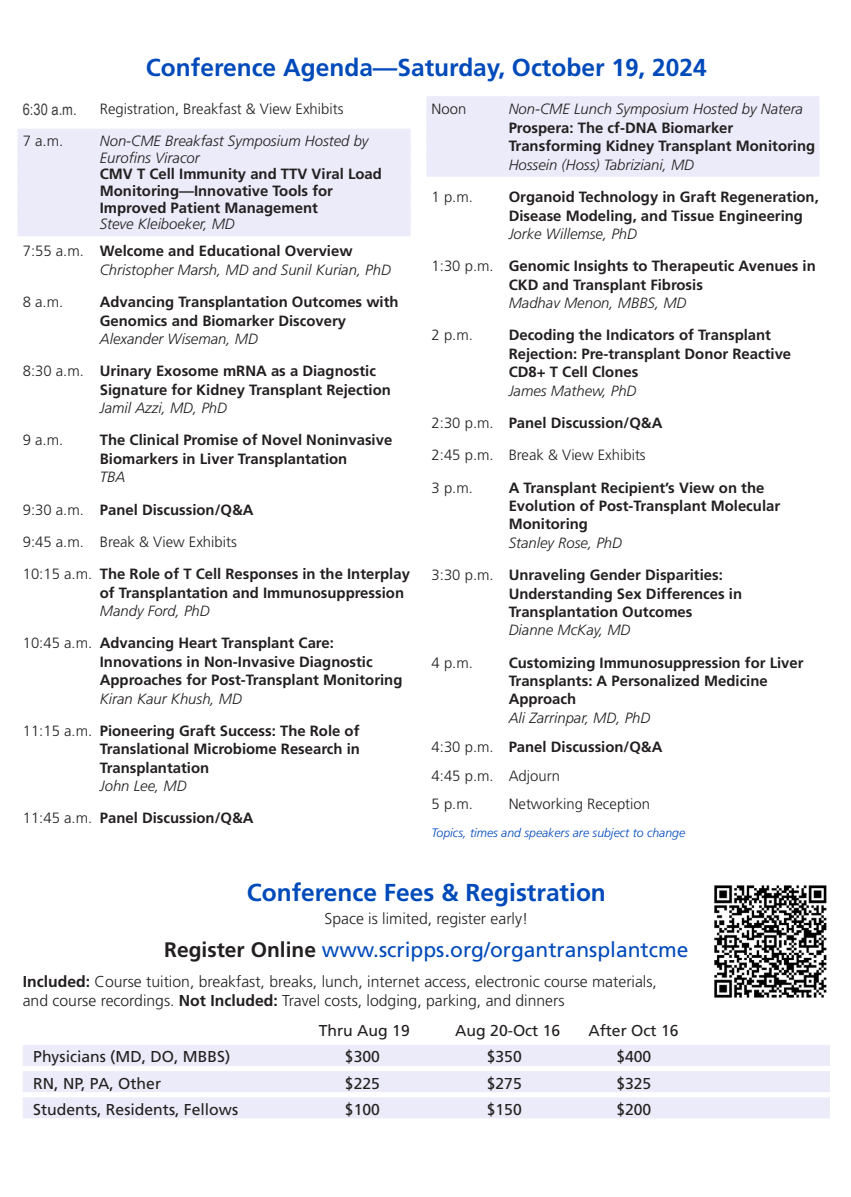
<style>
.page{position:relative;width:851px;height:1197px;background:#fff}
.page>*{position:absolute;margin:0;border:0;box-sizing:border-box;transform-origin:0 0}
.Blue_Head{font:700 24.5px "Frutiger LT Std";color:#004aba}
.Body_Light{font:21px "Frutiger LT Std";color:#004aba}
.Body_Light-2{font:300 15.75px/19.2px "Frutiger LT Std";color:#231f20}
.Body_Light-3{font:15.75px "Frutiger LT Std";color:#231f20}
.Schedule{font:700 14.88px/18.4px "Frutiger LT Std";color:#231f20}
.Schedule-2{font:italic 300 14.88px/18.4px "Frutiger LT Std";color:#231f20}
.Schedule-3{font:300 14.88px "Frutiger LT Std";color:#231f20}
.Body_Light-4{font:italic 300 12.25px "Frutiger LT Std";color:#004aba}
.s1{font-weight:300;font-style:italic}
.s2{font-weight:300}
.s3{font-style:normal}
.s4{font-weight:700;font-style:normal}
.s5{font-weight:700;color:#231f20}
.s6{font-weight:700}
</style>
<div class="page">
<div style="left:18px;top:129px;width:392px;height:24px;background:#ebebf9"></div>
<div style="left:18px;top:145px;width:392px;height:25px;background:#ebebf9"></div>
<div style="left:18px;top:162px;width:392px;height:24px;background:#ebebf9"></div>
<div style="left:18px;top:178px;width:392px;height:25px;background:#ebebf9"></div>
<div style="left:18px;top:195px;width:392px;height:25px;background:#ebebf9"></div>
<div style="left:18px;top:212px;width:392px;height:24px;background:#ebebf9"></div>
<div style="left:426px;top:96px;width:393px;height:25px;background:#ebebf9"></div>
<div style="left:426px;top:116px;width:393px;height:24px;background:#ebebf9"></div>
<div style="left:426px;top:134px;width:393px;height:24px;background:#ebebf9"></div>
<div style="left:426px;top:152px;width:393px;height:25px;background:#ebebf9"></div>
<div style="left:23px;top:1045px;width:807px;height:21px;background:#ebebf9"></div>
<div style="left:23px;top:1071px;width:807px;height:21px;background:#ebebf9"></div>
<div style="left:23px;top:1097px;width:807px;height:21px;background:#ebebf9"></div>
<img style="left:714px;top:885px;width:113px;height:113px">
<p class="Blue_Head" style="left:146px;top:53px;width:562px">Conference Agenda—Saturday, October 19, 2024</p>
<p class="Schedule-3" style="left:100px;top:100px;width:245px">Registration, Breakfast &amp; View Exhibits</p>
<p class="Schedule-3" style="left:431px;top:100px;width:36px">Noon</p>
<p class="Schedule-2" style="left:508px;top:100px;width:296px">Non-CME Lunch Symposium Hosted by Natera</p>
<p class="Schedule" style="left:508px;top:119px;width:226px">Prospera: The cf-DNA Biomarker</p>
<p class="Schedule" style="left:508px;top:137px;width:308px">Transforming Kidney Transplant Monitoring</p>
<p class="Schedule-2" style="left:508px;top:156px;width:187px">Hossein (Hoss) Tabriziani, MD</p>
<p class="Schedule-3" style="left:431px;top:189px;width:43px">1 p.m.</p>
<p class="Schedule" style="left:508px;top:188px;width:311px">Organoid Technology in Graft Regeneration,<br>Disease Modeling, and Tissue Engineering<br><span class="s1">Jorke Willemse, PhD</span></p>
<p class="Schedule" style="left:508px;top:257px;width:309px;text-indent:-77px"><span class="s2">1:30 p.m.</span> Genomic Insights to Therapeutic Avenues in<br>CKD and Transplant Fibrosis<br><span class="s1">Madhav Menon, MBBS, MD</span></p>
<p class="Schedule-3" style="left:431px;top:327px;width:43px">2 p.m.</p>
<p class="Schedule" style="left:508px;top:326px;width:284px">Decoding the Indicators of Transplant<br>Rejection: Pre-transplant Donor Reactive<br>CD8+ T Cell Clones<br><span class="s1">James Mathew, PhD</span></p>
<p class="Schedule" style="left:431px;top:414px;width:232px"><span class="s2">2:30 p.m.</span> Panel Discussion/Q&amp;A</p>
<p class="Schedule-3" style="left:431px;top:447px;width:216px">2:45 p.m. Break &amp; View Exhibits</p>
<p class="Schedule-3" style="left:431px;top:479px;width:43px">3 p.m.</p>
<p class="Schedule" style="left:508px;top:478px;width:273px">A Transplant Recipient’s View on the<br>Evolution of Post-Transplant Molecular<br>Monitoring<br><span class="s1">Stanley Rose, PhD</span></p>
<p class="Schedule" style="left:508px;top:566px;width:235px;text-indent:-77px"><span class="s2">3:30 p.m.</span> Unraveling Gender Disparities:<br>Understanding Sex Differences in<br>Transplantation Outcomes<br><span class="s1">Dianne McKay, MD</span></p>
<p class="Schedule-3" style="left:431px;top:654px;width:43px">4 p.m.</p>
<p class="Schedule" style="left:508px;top:653px;width:296px">Customizing Immunosuppression for Liver<br>Transplants: A Personalized Medicine<br>Approach<br><span class="s1">Ali Zarrinpar, MD, PhD</span></p>
<p class="Schedule" style="left:431px;top:737px;width:232px"><span class="s2">4:30 p.m.</span> Panel Discussion/Q&amp;A</p>
<p class="Schedule-3" style="left:431px;top:767px;width:130px">4:45 p.m. Adjourn</p>
<p class="Schedule-3" style="left:431px;top:796px;width:43px">5 p.m.</p>
<p class="Schedule-3" style="left:508px;top:796px;width:143px">Networking Reception</p>
<p class="Body_Light-4" style="left:431px;top:826px;width:255px">Topics, times and speakers are subject to change</p>
<p class="Schedule-3" style="left:23px;top:133px;width:42px">7 a.m.</p>
<p class="Schedule-2" style="left:100px;top:132px;width:270px">Non-CME Breakfast Symposium Hosted by</p>
<p class="Schedule-2" style="left:100px;top:149px;width:102px">Eurofins Viracor</p>
<p class="Schedule" style="left:100px;top:165px;width:284px">CMV T Cell Immunity and TTV Viral Load</p>
<p class="Schedule" style="left:100px;top:182px;width:235px">Monitoring—Innovative Tools for</p>
<p class="Schedule" style="left:100px;top:198px;width:219px">Improved Patient Management</p>
<p class="Schedule-2" style="left:100px;top:215px;width:136px">Steve Kleiboeker, MD</p>
<p class="Schedule-2" style="left:100px;top:242px;width:292px;text-indent:-77px"><span class="s3">7:55 a.m.</span> <span class="s4">Welcome and Educational Overview<br></span>Christopher Marsh, MD and Sunil Kurian, PhD</p>
<p class="Schedule-3" style="left:23px;top:294px;width:42px">8 a.m.</p>
<p class="Schedule" style="left:100px;top:293px;width:300px">Advancing Transplantation Outcomes with<br>Genomics and Biomarker Discovery<br><span class="s1">Alexander Wiseman, MD</span></p>
<p class="Schedule" style="left:100px;top:362px;width:292px;text-indent:-77px"><span class="s2">8:30 a.m.</span> Urinary Exosome mRNA as a Diagnostic<br>Signature for Kidney Transplant Rejection<br><span class="s1">Jamil Azzi, MD, PhD</span></p>
<p class="Schedule-3" style="left:23px;top:432px;width:42px">9 a.m.</p>
<p class="Schedule" style="left:100px;top:431px;width:294px">The Clinical Promise of Novel Noninvasive<br>Biomarkers in Liver Transplantation<br><span class="s1">TBA</span></p>
<p class="Schedule" style="left:23px;top:500px;width:232px"><span class="s2">9:30 a.m.</span> Panel Discussion/Q&amp;A</p>
<p class="Schedule-3" style="left:23px;top:533px;width:216px">9:45 a.m. Break &amp; View Exhibits</p>
<p class="Schedule" style="left:100px;top:565px;width:311px;text-indent:-77px"><span class="s2">10:15 a.m.</span> The Role of T Cell Responses in the Interplay of Transplantation and Immunosuppression<br><span class="s1">Mandy Ford, PhD</span></p>
<p class="Schedule" style="left:100px;top:634px;width:304px;text-indent:-77px"><span class="s2">10:45 a.m.</span> Advancing Heart Transplant Care:<br>Innovations in Non-Invasive Diagnostic Approaches for Post-Transplant Monitoring <span class="s1">Kiran Kaur Khush, MD</span></p>
<p class="Schedule" style="left:100px;top:722px;width:262px;text-indent:-77px"><span class="s2">11:15 a.m.</span> Pioneering Graft Success: The Role of<br>Translational Microbiome Research in<br>Transplantation<br><span class="s1">John Lee, MD</span></p>
<p class="Schedule" style="left:23px;top:809px;width:232px"><span class="s2">11:45 a.m.</span> Panel Discussion/Q&amp;A</p>
<p class="Blue_Head" style="left:247px;top:878px;width:360px">Conference Fees &amp; Registration</p>
<p class="Body_Light-2" style="left:324px;top:909px;width:205px">Space is limited, register early!</p>
<p class="Body_Light" style="left:164px;top:938px;width:525px"><span class="s5">Register Online</span> www.scripps.org/organtransplantcme</p>
<p class="Body_Light-2" style="left:23px;top:972px;width:635px"><span class="s6">Included:</span> Course tuition, breakfast, breaks, lunch, internet access, electronic course materials, and course recordings. <span class="s6">Not Included:</span> Travel costs, lodging, parking, and dinners</p>
<p class="Body_Light-3" style="left:319px;top:1021px;width:93px">Thru Aug 19</p>
<p class="Body_Light-3" style="left:455px;top:1021px;width:107px">Aug 20-Oct 16</p>
<p class="Body_Light-3" style="left:588px;top:1021px;width:92px">After Oct 16</p>
<p class="Body_Light-3" style="left:33px;top:1048px;width:198px">Physicians (MD, DO, MBBS)</p>
<p class="Body_Light-3" style="left:345px;top:1048px;width:37px">$300</p>
<p class="Body_Light-3" style="left:486px;top:1048px;width:37px">$350</p>
<p class="Body_Light-3" style="left:616px;top:1048px;width:37px">$400</p>
<p class="Body_Light-3" style="left:33px;top:1074px;width:129px">RN, NP, PA, Other</p>
<p class="Body_Light-3" style="left:345px;top:1074px;width:37px">$225</p>
<p class="Body_Light-3" style="left:486px;top:1074px;width:37px">$275</p>
<p class="Body_Light-3" style="left:616px;top:1074px;width:37px">$325</p>
<p class="Body_Light-3" style="left:33px;top:1100px;width:206px">Students, Residents, Fellows</p>
<p class="Body_Light-3" style="left:345px;top:1100px;width:37px">$100</p>
<p class="Body_Light-3" style="left:486px;top:1100px;width:37px">$150</p>
<p class="Body_Light-3" style="left:616px;top:1100px;width:37px">$200</p>
</div>
